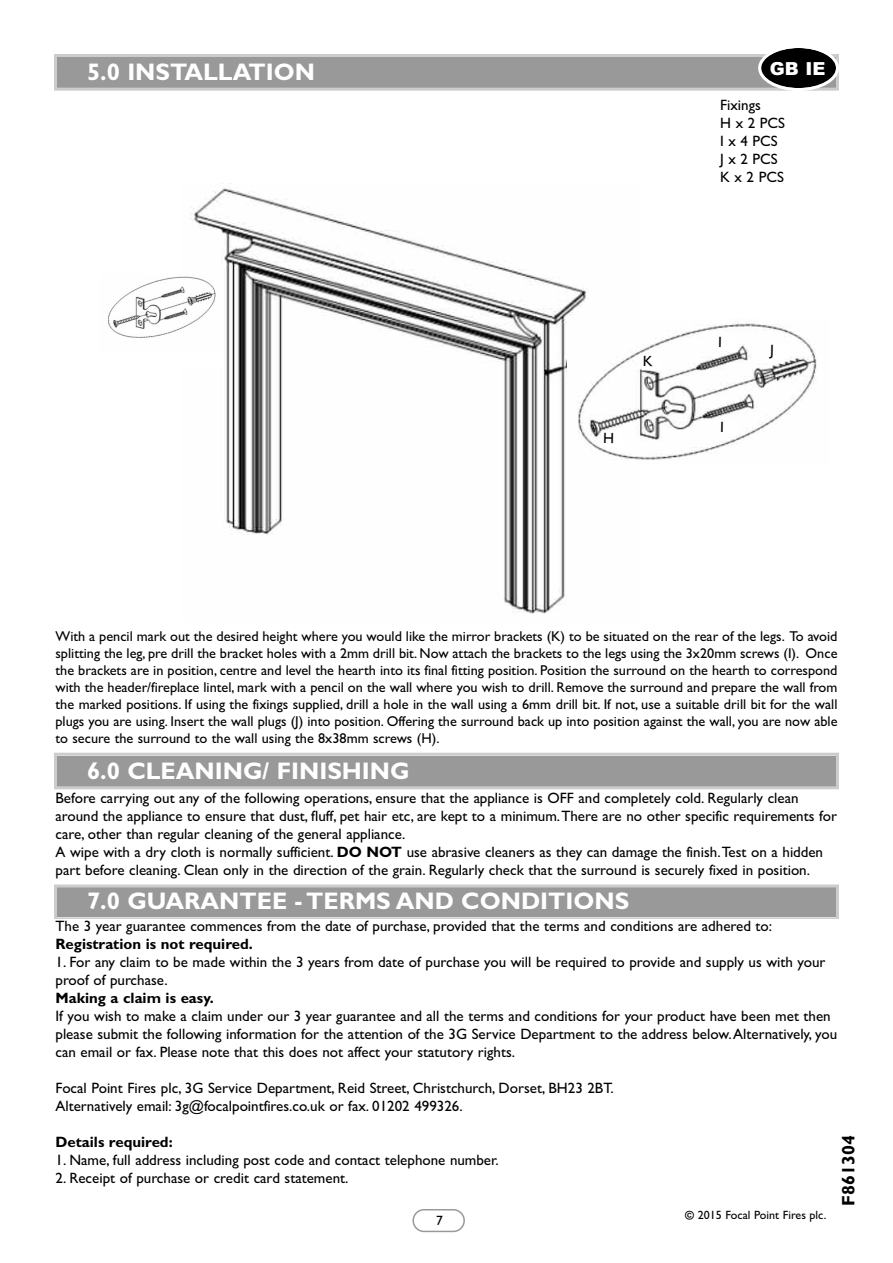
<style>
.page{position:relative;width:893px;height:1263px;background:#fff}
.page>*{position:absolute;margin:0;border:0;box-sizing:border-box;transform-origin:0 0}
.t1{font:700 24px "Gill Sans";color:#fff}
.t2{font:700 18px "Gill Sans";color:#000}
.t3{font:900 18px "Arial";color:#fff}
.t4{font:15px/18px "Gill Sans";color:#000}
.t5{font:700 15px "Gill Sans";color:#000}
.t6{font:14.25px/17.1px "Gill Sans";color:#000;text-align:justify}
.t7{font:13.5px "Gill Sans";color:#000}
.t8{font:12px "Gill Sans";color:#000}
.s1{font-weight:700}
</style>
<div class="page">
<img style="left:190px;top:183px;width:398px;height:431px">
<div style="left:567px;top:316px;width:262px;height:147px;background:#fff"></div>
<img style="left:578px;top:323px;width:239px;height:137px">
<div style="left:57px;top:57px;width:779px;height:31px;background:#999"></div>
<div style="left:54px;top:54px;width:785px;height:37px;border:3px solid #ccc"></div>
<svg style="left:758px;top:48px;width:81px;height:43px"></svg>
<svg style="left:412px;top:1209px;width:53px;height:23px"></svg>
<div style="left:57px;top:756px;width:779px;height:30px;background:#999"></div>
<div style="left:54px;top:753px;width:785px;height:36px;border:3px solid #ccc"></div>
<div style="left:57px;top:887px;width:779px;height:30px;background:#999"></div>
<div style="left:54px;top:884px;width:785px;height:36px;border:3px solid #ccc"></div>
<div style="left:54px;top:919px;width:785px;height:290px;background:#fff"></div>
<div style="left:601px;top:431px;width:21px;height:16px;background:#fff"></div>
<div style="left:719px;top:420px;width:20px;height:16px;background:#fff"></div>
<div style="left:768px;top:343px;width:21px;height:16px;background:#fff"></div>
<div style="left:641px;top:354px;width:21px;height:17px;background:#fff"></div>
<div style="left:716px;top:335px;width:21px;height:17px;background:#fff"></div>
<div style="left:75px;top:275px;width:147px;height:91px;background:#fff"></div>
<img style="left:108px;top:276px;width:108px;height:62px">
<h1 class="t1" style="left:87px;top:57px;width:230px">5.0 INSTALLATION</h1>
<p class="t3" style="left:770px;top:58px;width:57px">GB IE</p>
<p class="t4" style="left:720px;top:95px;width:66px">Fixings<br>Hx2PCS<br>Ix4PCS<br>Jx2PCS<br>Kx2PCS</p>
<p class="t6" style="left:56px;top:627px;width:783px">With a pencil mark out the desired height where you would like the mirror brackets (K) to be situated on the rear of the legs. To avoid splitting the leg, pre drill the bracket holes with a 2mm drill bit. Now attach the brackets to the legs using the 3x20mm screws (I). Once the brackets are in position, centre and level the hearth into its final fitting position. Position the surround on the hearth to correspond with the header/fireplace lintel, mark with a pencil on the wall where you wish to drill. Remove the surround and prepare the wall from the marked positions. If using the fixings supplied, drill a hole in the wall using a 6mm drill bit. If not, use a suitable drill bit for the wall plugs you are using. Insert the wall plugs (J) into position. Offering the surround back up into position against the wall, you are now able to secure the surround to the wall using the 8x38mm screws (H).</p>
<h1 class="t1" style="left:87px;top:756px;width:324px">6.0 CLEANING/ FINISHING</h1>
<p class="t4" style="left:55px;top:789px;width:783px">Before carrying out any of the following operations, ensure that the appliance is OFF and completely cold. Regularly clean around the appliance to ensure that dust, fluff, pet hair etc, are kept to a minimum.There are no other specific requirements for care, other than regular cleaning of the general appliance.<br>A wipe with a dry cloth is normally sufficient. <span class="s1">DO NOT</span> use abrasive cleaners as they can damage the finish.Test on a hidden part before cleaning. Clean only in the direction of the grain. Regularly check that the surround is securely fixed in position.</p>
<h1 class="t1" style="left:87px;top:887px;width:544px">7.0 GUARANTEE - TERMS AND CONDITIONS</h1>
<p class="t4" style="left:56px;top:917px;width:718px">The 3 year guarantee commences from the date of purchase, provided that the terms and conditions are adhered to:</p>
<p class="t5" style="left:56px;top:935px;width:199px">Registration is not required.</p>
<p class="t4" style="left:56px;top:953px;width:771px">1. For any claim to be made within the 3 years from date of purchase you will be required to provide and supply us with your proof of purchase.</p>
<p class="t5" style="left:56px;top:989px;width:160px">Making a claim is easy.</p>
<p class="t4" style="left:56px;top:1007px;width:783px">If you wish to make a claim under our 3 year guarantee and all the terms and conditions for your product have been met then please submit the following information for the attention of the 3G Service Department to the address below.Alternatively, you can email or fax. Please note that this does not affect your statutory rights.</p>
<p class="t4" style="left:56px;top:1079px;width:560px">Focal Point Fires plc, 3G Service Department, Reid Street, Christchurch, Dorset, BH23 2BT.<br>Alternatively email: 3g@focalpointfires.co.uk or fax. 01202 499326.</p>
<p class="t5" style="left:56px;top:1133px;width:119px">Details required:</p>
<p class="t4" style="left:56px;top:1151px;width:445px">1. Name, full address including post code and contact telephone number.</p>
<p class="t4" style="left:56px;top:1169px;width:294px">2. Receipt of purchase or credit card statement.</p>
<p class="t2" style="left:838px;top:1206px;width:72px;rotate:-90deg">F861304</p>
<p class="t7" style="left:436px;top:1212px;width:8px">7</p>
<p class="t8" style="left:685px;top:1207px;width:143px"><span class="s1">©</span> 2015 Focal Point Fires plc.</p>
</div>
